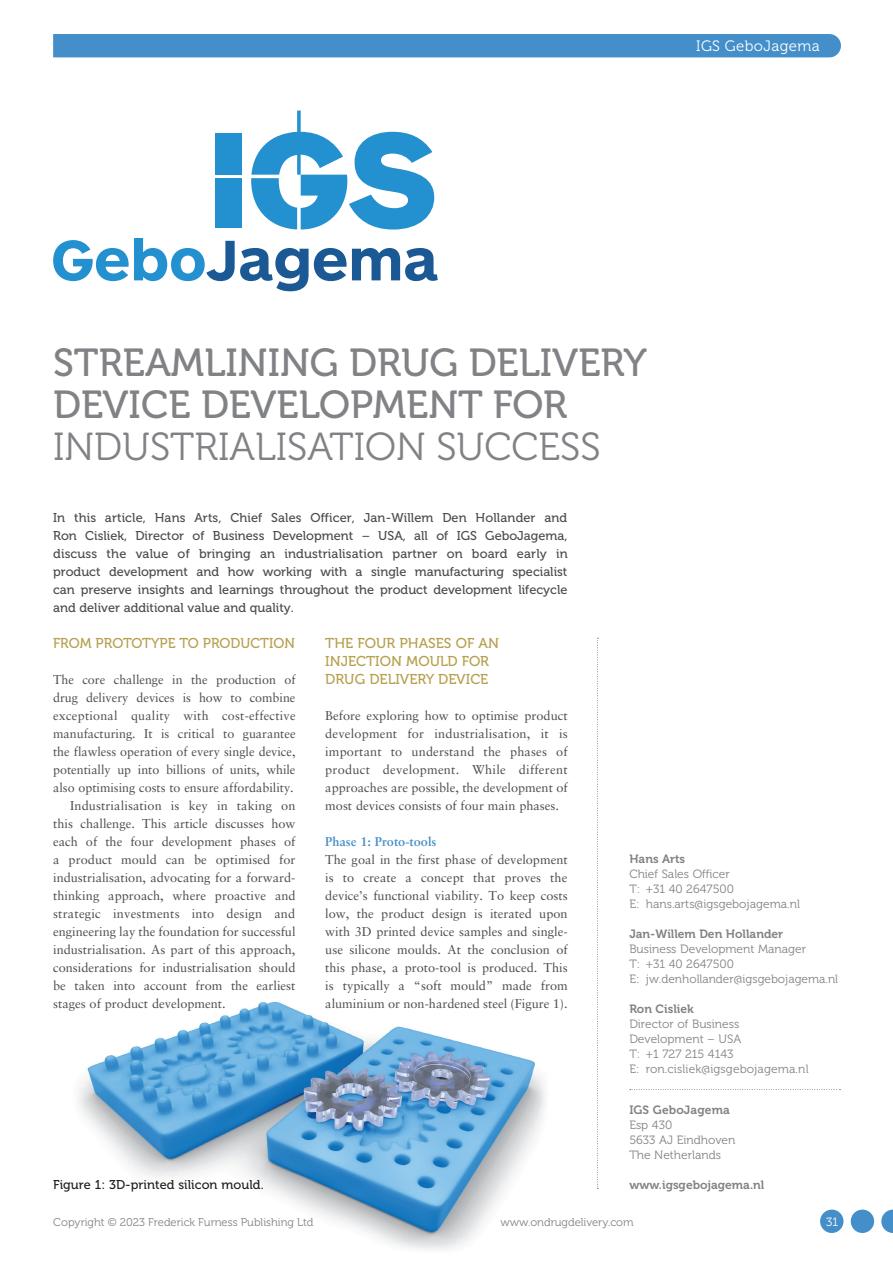
<style>
.page{position:relative;width:893px;height:1263px;background:#fff}
.page>*{position:absolute;margin:0;border:0;box-sizing:border-box;transform-origin:0 0}
.MF_Title{font:39px/42px "Museo 500";color:#808285}
.t1{font:15px "Museo 300";letter-spacing:.025em;color:#fff}
.MF_Xhead{font:14.25px/18px "Museo 500";color:#b6a04f}
.MF_body_no_indent{font:12.75px/18px "Sabon LT Std";color:#4b4c4d;text-align:justify}
.MF_body{font:12.75px/18px "Sabon LT Std";color:#4b4c4d;text-align:justify}
.MF_standfirst{font:12.75px/18px "Museo 500";color:#4b4c4d;text-align:justify}
.MF_Captions{font:12.75px "Museo 500";letter-spacing:.005em;color:#231f20}
.MF_subhead{font:700 12.75px "Sabon LT Std";color:#448fc9}
.MF_author_box_body{font:12px/15px "Museo 300";color:#808285}
.MF_author_box_body_BOLD{font:12px "Museo 700";color:#808285}
.MF_author_box_body_UNDERLINE__Museo_300{font:12px "Museo 300";letter-spacing:.01em;color:#808285}
.t2{font:12px "Museo 300";color:#fff}
.t3{font:11.25px "Museo 300";color:#808285}
.s1{font-family:"Museo 300"}
.s2{font-family:"Museo 700"}
</style>
<div class="page">
<img style="left:78px;top:1001px;width:467px;height:249px">
<svg style="left:597px;top:638px;width:1px;height:551px"></svg>
<svg style="left:630px;top:1089px;width:210px;height:1px"></svg>
<svg style="left:53px;top:238px;width:385px;height:53px"></svg>
<div style="left:215px;top:133px;width:27px;height:42px;background:#2390cf"></div>
<div style="left:215px;top:178px;width:27px;height:50px;background:#2390cf"></div>
<svg style="left:251px;top:111px;width:183px;height:119px"></svg>
<div style="left:53px;top:34px;width:788px;height:23px;background:#448fc9"></div>
<svg style="left:881px;top:1209px;width:12px;height:24px"></svg>
<div style="left:851px;top:1209px;width:23px;height:24px;background:#448fc9;border-radius:50%"></div>
<div style="left:820px;top:1209px;width:23px;height:24px;background:#448fc9;border-radius:50%"></div>
<p class="t1" style="left:696px;top:37px;width:125px">IGS GeboJagema</p>
<p class="MF_Title" style="left:53px;top:342px;width:595px">STREAMLINING DRUG DELIVERY<br>DEVICE DEVELOPMENT FOR<br><span class="s1">INDUSTRIALISATION SUCCESS</span></p>
<p class="MF_standfirst" style="left:53px;top:509px;width:516px">In this article, Hans Arts, Chief Sales Officer, Jan-Willem Den Hollander and Ron Cisliek, Director of Business Development – USA, all of IGS GeboJagema, discuss the value of bringing an industrialisation partner on board early in product development and how working with a single manufacturing specialist can preserve insights and learnings throughout the product development lifecycle and deliver additional value and quality.</p>
<p class="MF_Xhead" style="left:53px;top:634px;width:243px">FROM PROTOTYPE TO PRODUCTION</p>
<p class="MF_body_no_indent" style="left:53px;top:670px;width:244px">The core challenge in the production of drug delivery devices is how to combine exceptional quality with cost-effective manufacturing. It is critical to guarantee the flawless operation of every single device, potentially up into billions of units, while also optimising costs to ensure affordability.</p>
<p class="MF_body" style="left:53px;top:796px;width:244px;text-indent:17px">Industrialisation is key in taking on this challenge. This article discusses how each of the four development phases of a product mould can be optimised for industrialisation, advocating for a forward&shy;thinking approach, where proactive and strategic investments into design and engineering lay the foundation for successful industrialisation. As part of this approach, considerations for industrialisation should be taken into account from the earliest stages of product development.</p>
<p class="MF_Xhead" style="left:325px;top:634px;width:175px">THE FOUR PHASES OF AN<br>INJECTION MOULD FOR<br>DRUG DELIVERY DEVICE</p>
<p class="MF_body_no_indent" style="left:325px;top:706px;width:244px">Before exploring how to optimise product development for industrialisation, it is important to understand the phases of product development. While different approaches are possible, the development of most devices consists of four main phases.</p>
<p class="MF_subhead" style="left:325px;top:834px;width:113px">Phase 1: Proto-tools</p>
<p class="MF_body_no_indent" style="left:325px;top:850px;width:244px">The goal in the first phase of development is to create a concept that proves the device’s functional viability. To keep costs low, the product design is iterated upon with 3D printed device samples and single&shy;use silicone moulds. At the conclusion of this phase, a proto-tool is produced. This is typically a “soft mould” made from aluminium or non-hardened steel (Figure 1).</p>
<p class="MF_author_box_body" style="left:629px;top:852px;width:102px"><span class="s2">Hans Arts<br></span>Chief Sales Officer</p>
<p class="MF_author_box_body" style="left:629px;top:882px;width:106px">T: +31 40 2647500</p>
<p class="MF_author_box_body" style="left:629px;top:897px;width:172px">E: hans.arts@igsgebojagema.nl</p>
<p class="MF_author_box_body" style="left:629px;top:927px;width:178px"><span class="s2">Jan-Willem Den Hollander<br></span>Business Development Manager</p>
<p class="MF_author_box_body" style="left:629px;top:957px;width:106px">T: +31 40 2647500</p>
<p class="MF_author_box_body" style="left:629px;top:972px;width:210px">E: jw.denhollander@igsgebojagema.nl</p>
<p class="MF_author_box_body" style="left:629px;top:1002px;width:113px"><span class="s2">Ron Cisliek<br></span>Director of Business<br>Development – USA</p>
<p class="MF_author_box_body" style="left:629px;top:1047px;width:106px">T: +1 727 215 4143</p>
<p class="MF_author_box_body_UNDERLINE__Museo_300" style="left:629px;top:1062px;width:181px">E: ron.cisliek@igsgebojagema.nl</p>
<p class="MF_author_box_body_BOLD" style="left:629px;top:1103px;width:102px">IGS GeboJagema</p>
<p class="MF_author_box_body" style="left:629px;top:1117px;width:44px">Esp 430</p>
<p class="MF_author_box_body" style="left:629px;top:1132px;width:108px">5633 AJ Eindhoven</p>
<p class="MF_author_box_body" style="left:629px;top:1147px;width:93px">The Netherlands</p>
<p class="MF_Captions" style="left:53px;top:1177px;width:212px">Figure 1: 3D-printed silicon mould.</p>
<p class="MF_author_box_body_BOLD" style="left:629px;top:1178px;width:137px">www.igsgebojagema.nl</p>
<p class="t3" style="left:53px;top:1216px;width:262px">Copyright © 2023 Frederick Furness Publishing Ltd</p>
<p class="t3" style="left:500px;top:1216px;width:135px">www.ondrugdelivery.com</p>
<p class="t2" style="left:826px;top:1215px;width:14px">31</p>
</div>
